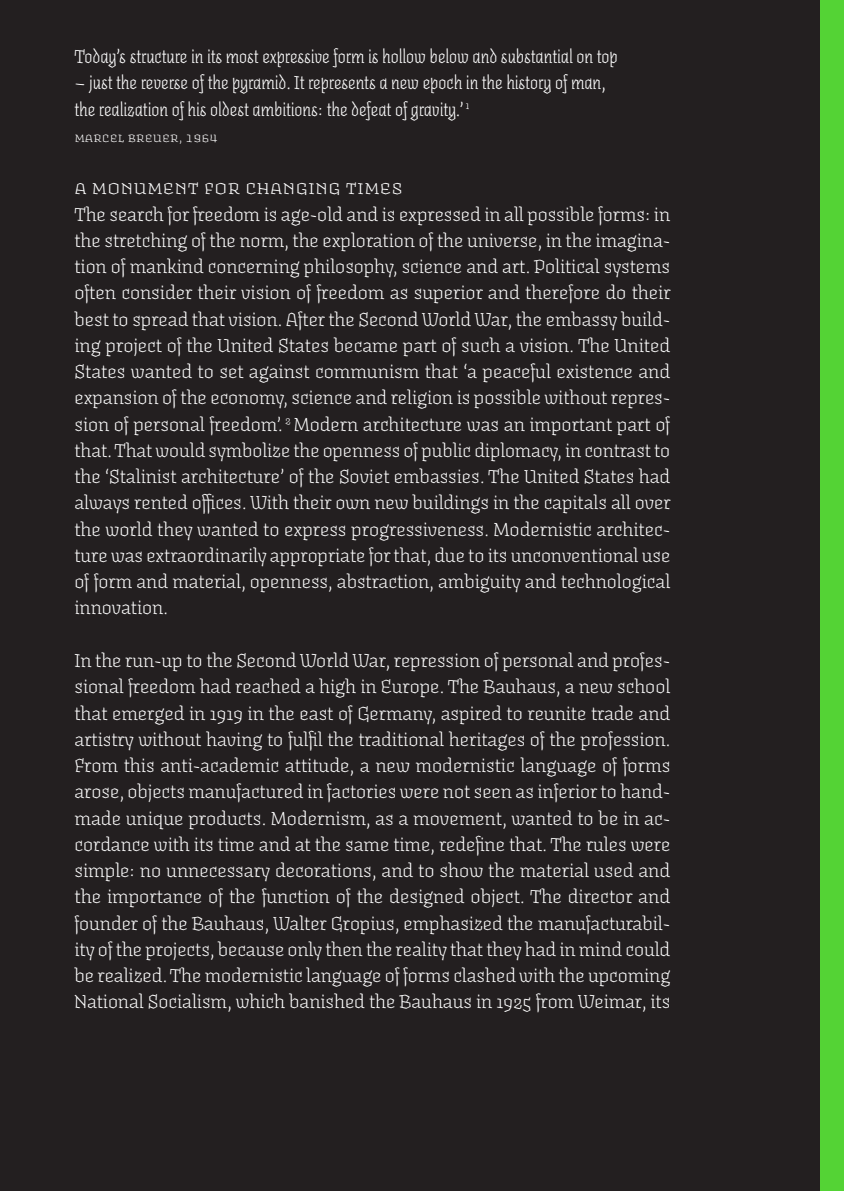
<style>
.page{position:relative;width:844px;height:1191px;background:#fff}
.page>*{position:absolute;margin:0;border:0;box-sizing:border-box;transform-origin:0 0}
.plat{font:20.65px/26.2px "Fakir Pro";color:#fff;text-align:justify}
.plat-2{font:italic 20.65px "Fakir Pro";color:#fff}
.plat-3{font:20.65px "Fakir Pro Regular Small Caps";color:#fff}
.plat-4{font:14px "Fakir Pro Regular Small Caps";color:#fff}
</style>
<div class="page">
<div style="left:819px;top:0;width:24px;height:1191px;background:#54d335"></div>
<div style="left:0;top:0;width:819px;height:1191px;background:#231f20"></div>
<p class="plat-2" style="left:74px;top:43px;width:544px">Today’s structure in its most expressive form is hollow below and substantial on top</p>
<p class="plat-2" style="left:74px;top:69px;width:532px">– just the reverse of the pyramid. It represents a new epoch in the history of man,</p>
<p class="plat-2" style="left:74px;top:96px;width:396px">the realization of his oldest ambitions: the defeat of gravity.’ <sup>1</sup></p>
<p class="plat-4" style="left:74px;top:128px;width:144px">marcel breuer, 1964</p>
<p class="plat-3" style="left:74px;top:174px;width:330px">a monument for changing times</p>
<p class="plat" style="left:74px;top:200px;width:597px">The search for freedom is age-old and is expressed in all possible forms: in the stretching of the norm, the exploration of the universe, in the imagina&shy;tion of mankind concerning philosophy, science and art. Political systems often consider their vision of freedom as superior and therefore do their best to spread that vision. After the Second World War, the embassy build&shy;ing project of the United States became part of such a vision. The United States wanted to set against communism that ‘a peaceful existence and expansion of the economy, science and religion is possible without repres&shy;sion of personal freedom’. <sup>2</sup> Modern architecture was an important part of that. That would symbolize the openness of public diplomacy, in contrast to the ‘Stalinist architecture’ of the Soviet embassies. The United States had always rented offices. With their own new buildings in the capitals all over the world they wanted to express progressiveness. Modernistic architec&shy;ture was extraordinarily appropriate for that, due to its unconventional use of form and material, openness, abstraction, ambiguity and technological innovation.</p>
<p class="plat" style="left:74px;top:647px;width:597px">In the run-up to the Second World War, repression of personal and profes&shy;sional freedom had reached a high in Europe. The Bauhaus, a new school that emerged in 1919 in the east of Germany, aspired to reunite trade and artistry without having to fulfil the traditional heritages of the profession.<br>From this anti-academic attitude, a new modernistic language of forms arose, objects manufactured in factories were not seen as inferior to hand&shy;made unique products. Modernism, as a movement, wanted to be in ac&shy;cordance with its time and at the same time, redefine that. The rules were simple: no unnecessary decorations, and to show the material used and the importance of the function of the designed object. The director and founder of the Bauhaus, Walter Gropius, emphasized the manufacturabil&shy;ity of the projects, because only then the reality that they had in mind could be realized. The modernistic language of forms clashed with the upcoming National Socialism, which banished the Bauhaus in 1925 from Weimar, its</p>
</div>
